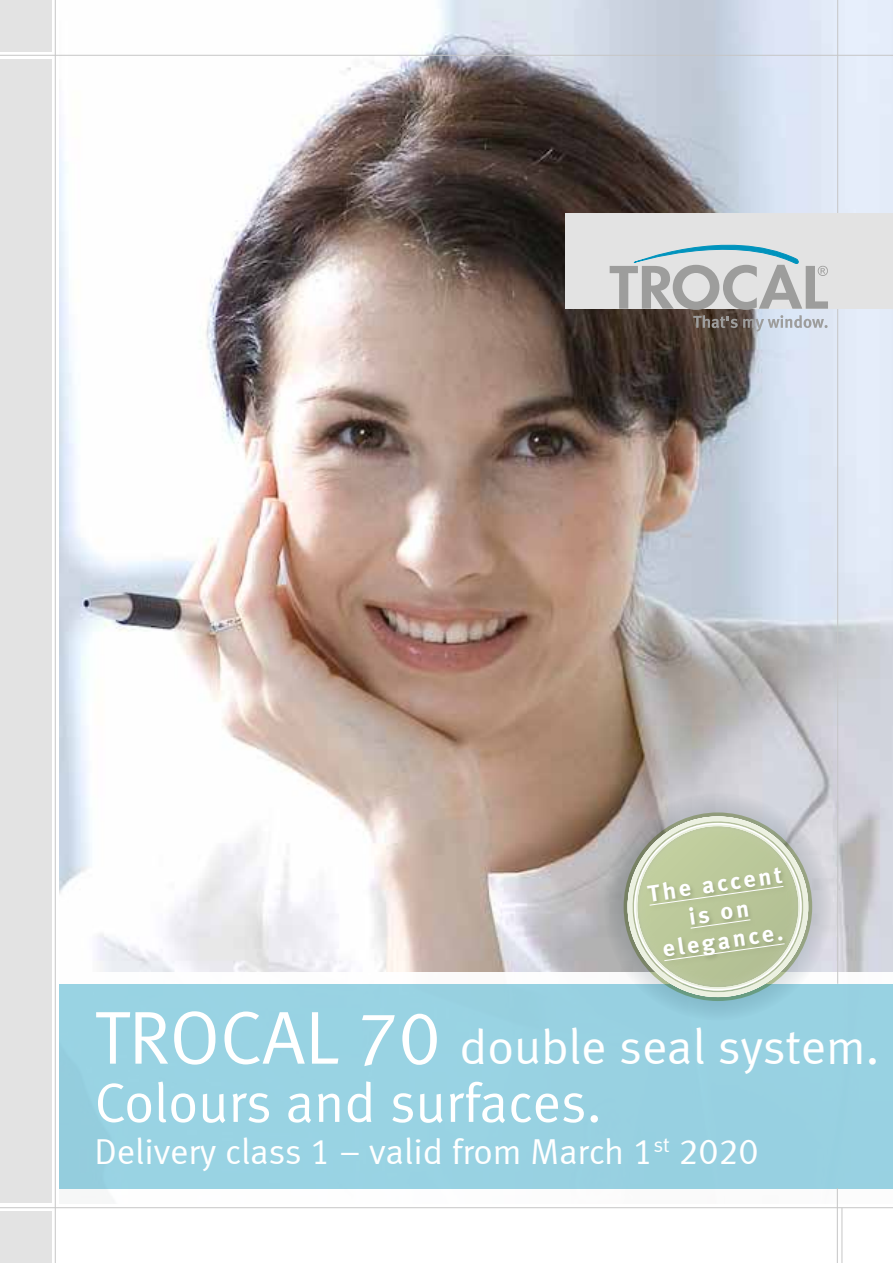
<style>
.page{position:relative;width:893px;height:1263px;background:#fff}
.page>*{position:absolute;margin:0;border:0;box-sizing:border-box;transform-origin:0 0}
.t1{font:55.5px "Meta Normal LF";color:#fff}
.t2{font:49.5px "Meta Normal LF";color:#fff}
.t3{font:36px "Meta Normal LF";color:#fff}
.t4{font:24px/28.5px "Meta Bold LF";color:#fff;text-align:center}
.s1{font-size:75px}
</style>
<div class="page">
<img style="left:60px;top:0;width:833px;height:972px">
<hr style="left:842px;top:1208px;width:1px;height:55px;background:#c6c6c6">
<div style="left:0;top:60px;width:51px;height:1143px;background:#e3e3e3"></div>
<div style="left:0;top:1212px;width:51px;height:51px;background:#e3e3e3"></div>
<div style="left:0;top:0;width:51px;height:51px;background:#e3e3e3"></div>
<hr style="left:55px;top:0;width:1px;height:1263px;background:#c6c6c6">
<hr style="left:0;top:1207px;width:893px;height:1px;background:#c6c6c6">
<div style="left:60px;top:984px;width:833px;height:204px;background:#98d2e3"></div>
<hr style="left:837px;top:0;width:1px;height:984px;background:#c6c6c6">
<hr style="left:837px;top:1188px;width:1px;height:75px;background:#c6c6c6">
<hr style="left:0;top:55px;width:893px;height:1px;background:#c6c6c6">
<div style="left:566px;top:213px;width:327px;height:96px;background:#e3e3e3"></div>
<svg style="left:610px;top:244px;width:218px;height:88px"></svg>
<div style="left:604px;top:793px;width:228px;height:227px;border:35px solid #83929b;border-radius:50%"></div>
<svg style="left:619px;top:808px;width:197px;height:197px;background:#bac7ae"></svg>
<p class="t4" style="left:646px;top:879px;width:137px;rotate:-8deg">The accent is on elegance.</p>
<h2 class="t2" style="left:95px;top:1018px;width:786px"><span class="s1">TROCAL 70</span> double seal system.</h2>
<h1 class="t1" style="left:95px;top:1070px;width:509px">Colours and surfaces.</h1>
<p class="t3" style="left:95px;top:1131px;width:666px">Delivery class 1 – valid from March 1<sup>st</sup> 2020</p>
</div>
